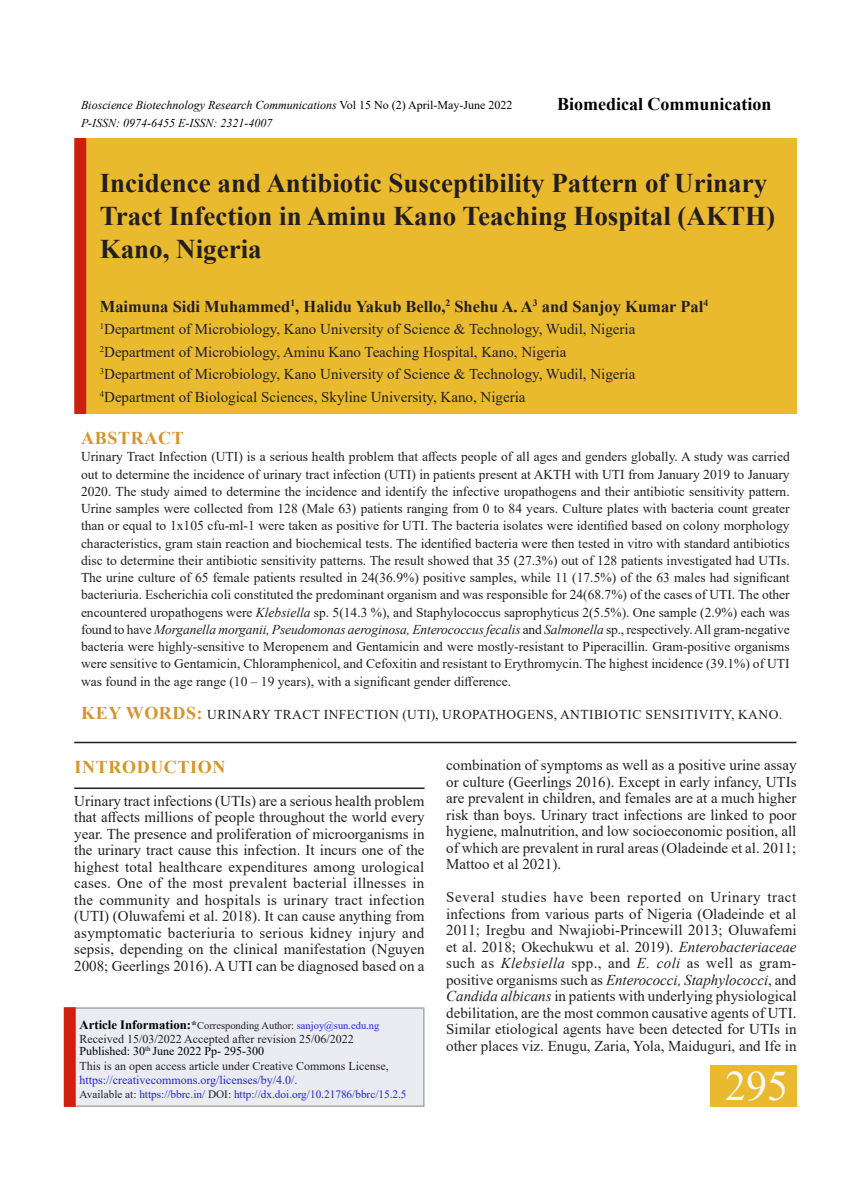
<style>
.page{position:relative;width:864px;height:1188px;background:#fff}
.page>*{position:absolute;margin:0;border:0;box-sizing:border-box;transform-origin:0 0}
.Body_text{font:42px "Times New Roman";color:#f6f6f7}
.Body_text-2{font:700 27px/33px "Times New Roman";color:#231f20}
.Body_text-3{font:700 18px "Times New Roman";color:#000}
.Body_text-4{font:700 18px "Times New Roman";letter-spacing:.035em;color:#d69429}
.Body_text-5{font:700 16.5px "Times New Roman";color:#231f20}
.Body_text-6{font:15px/16.5px "Times New Roman";color:#231f20;text-align:justify}
.Body_text-7{font:13.5px/17.2px "Times New Roman";color:#231f20;text-align:justify}
.Body_text-8{font:13.5px "Times New Roman";letter-spacing:.035em;color:#231f20}
.Body_text-9{font:12px/14.2px "Times New Roman";color:#231f20}
.Body_text-10{font:italic 12px "Times New Roman";color:#000}
.Body_text-11{font:italic 12px "Times New Roman";color:#00070a}
.Body_text-12{font:12px "Times New Roman";color:#000}
.Body_text-13{font:11.25px "Times New Roman";color:#2321e8}
.Body_text-14{font:10.5px "Times New Roman";color:#231f20}
.s1{font-style:normal}
.s2{font-style:italic}
.s3{font-weight:700;font-size:18px;color:#d69429}
.s4{font-weight:700;font-size:12.75px;color:#000}
.s5{font-weight:700;font-size:12px}
.s6{color:#2321e8}
.s7{color:#231f20}
</style>
<div class="page">
<hr style="left:74px;top:742px;width:722px;height:1px;background:#231f20">
<hr style="left:74px;top:788px;width:351px;height:1px;background:#231f20">
<div style="left:710px;top:1066px;width:86px;height:41px;background:#eaba2e"></div>
<div style="left:73px;top:1008px;width:350px;height:98px;background:#eaecf2"></div>
<hr style="left:423px;top:1007px;width:2px;height:99px;background:#a8aaad">
<hr style="left:73px;top:1007px;width:350px;height:2px;background:#a8aaad">
<hr style="left:73px;top:1106px;width:352px;height:1px;background:#a8aaad">
<div style="left:64px;top:1007px;width:12px;height:100px;background:#ce1f10"></div>
<div style="left:86px;top:138px;width:710px;height:276px;background:#eaba2e"></div>
<div style="left:74px;top:138px;width:12px;height:276px;background:#ce1f10"></div>
<p class="Body_text-10" style="left:81px;top:97px;width:433px">Bioscience Biotechnology Research Communications <span class="s1">Vol 15 No (2) April-May-June 2022</span></p>
<p class="Body_text-11" style="left:81px;top:115px;width:193px">P-ISSN: 0974-6455 E-ISSN: 2321-4007</p>
<p class="Body_text-3" style="left:557px;top:91px;width:216px">Biomedical Communication</p>
<p class="Body_text-2" style="left:100px;top:165px;width:677px">Incidence and Antibiotic Susceptibility Pattern of Urinary<br>Tract Infection in Aminu Kano Teaching Hospital (AKTH)<br>Kano, Nigeria</p>
<p class="Body_text-5" style="left:100px;top:294px;width:610px">Maimuna Sidi Muhammed<sup>1</sup>, Halidu Yakub Bello,<sup>2</sup> Shehu A. A<sup>3</sup> and Sanjoy Kumar Pal<sup>4</sup></p>
<p class="Body_text-6" style="left:100px;top:321px;width:537px"><sup>1</sup>Department of Microbiology, Kano University of Science &amp; Technology, Wudil, Nigeria</p>
<p class="Body_text-6" style="left:100px;top:343px;width:468px"><sup>2</sup>Department of Microbiology, Aminu Kano Teaching Hospital, Kano, Nigeria</p>
<p class="Body_text-6" style="left:100px;top:366px;width:537px"><sup>3</sup>Department of Microbiology, Kano University of Science &amp; Technology, Wudil, Nigeria</p>
<p class="Body_text-6" style="left:100px;top:388px;width:427px"><sup>4</sup>Department of Biological Sciences, Skyline University, Kano, Nigeria</p>
<p class="Body_text-4" style="left:81px;top:425px;width:104px">ABSTRACT</p>
<p class="Body_text-7" style="left:81px;top:448px;width:710px">Urinary Tract Infection (UTI) is a serious health problem that affects people of all ages and genders globally. A study was carried out to determine the incidence of urinary tract infection (UTI) in patients present at AKTH with UTI from January 2019 to January 2020. The study aimed to determine the incidence and identify the infective uropathogens and their antibiotic sensitivity pattern.<br>Urine samples were collected from 128 (Male 63) patients ranging from 0 to 84 years. Culture plates with bacteria count greater than or equal to 1x105 cfu-ml-1 were taken as positive for UTI. The bacteria isolates were identified based on colony morphology characteristics, gram stain reaction and biochemical tests. The identified bacteria were then tested in vitro with standard antibiotics disc to determine their antibiotic sensitivity patterns. The result showed that 35 (27.3%) out of 128 patients investigated had UTIs.<br>The urine culture of 65 female patients resulted in 24(36.9%) positive samples, while 11 (17.5%) of the 63 males had significant bacteriuria. Escherichia coli constituted the predominant organism and was responsible for 24(68.7%) of the cases of UTI. The other encountered uropathogens were <span class="s2">Klebsiella</span> sp. 5(14.3 %), and Staphylococcus saprophyticus 2(5.5%). One sample (2.9%) each was found to have <span class="s2">Morganella morganii, Pseudomonas aeroginosa, Enterococcus fecalis</span> and <span class="s2">Salmonella</span> sp., respectively. All gram-negative bacteria were highly-sensitive to Meropenem and Gentamicin and were mostly-resistant to Piperacillin. Gram-positive organisms were sensitive to Gentamicin, Chloramphenicol, and Cefoxitin and resistant to Erythromycin. The highest incidence (39.1%) of UTI was found in the age range (10 – 19 years), with a significant gender difference.</p>
<p class="Body_text-8" style="left:81px;top:705px;width:222px"><span class="s3">KEY WORDS:</span> Urinary Tract</p>
<p class="Body_text-7" style="left:324px;top:705px;width:33px">Infectio</p>
<p class="Body_text-7" style="left:389px;top:705px;width:84px">n (UTI), uropathoge</p>
<p class="Body_text-7" style="left:536px;top:705px;width:77px">ns, antibiotic</p>
<p class="Body_text-7" style="left:645px;top:705px;width:35px">sensiti</p>
<p class="Body_text-7" style="left:699px;top:705px;width:85px">vity, Kano .</p>
<p class="Body_text-4" style="left:75px;top:754px;width:152px">INTRODUCTION</p>
<p class="Body_text-6" style="left:74px;top:792px;width:352px">Urinary tract infections (UTIs) are a serious health problem that affects millions of people throughout the world every year. The presence and proliferation of microorganisms in the urinary tract cause this infection. It incurs one of the highest total healthcare expenditures among urological cases. One of the most prevalent bacterial illnesses in the community and hospitals is urinary tract infection (UTI) (Oluwafemi et al. 2018). It can cause anything from asymptomatic bacteriuria to serious kidney injury and sepsis, depending on the clinical manifestation (Nguyen 2008; Geerlings 2016). A UTI can be diagnosed based on a</p>
<p class="Body_text-6" style="left:446px;top:756px;width:352px">combination of symptoms as well as a positive urine assay or culture (Geerlings 2016). Except in early infancy, UTIs are prevalent in children, and females are at a much higher risk than boys. Urinary tract infections are linked to poor hygiene, malnutrition, and low socioeconomic position, all of which are prevalent in rural areas (Oladeinde et al. 2011; Mattoo et al 2021).</p>
<p class="Body_text-6" style="left:446px;top:888px;width:352px">Several studies have been reported on Urinary tract infections from various parts of Nigeria (Oladeinde et al 2011; Iregbu and Nwajiobi-Princewill 2013; Oluwafemi et al. 2018; Okechukwu et al. 2019). <span class="s2">Enterobacteriaceae </span>such as <span class="s2">Klebsiella</span> spp., and <span class="s2">E. coli</span> as well as gram&shy;positive organisms such as <span class="s2">Enterococci, Staphylococci</span>, and <span class="s2">Candida albicans</span> in patients with underlying physiological debilitation, are the most common causative agents of UTI.<br>Similar etiological agents have been detected for UTIs in other places viz. Enugu, Zaria, Yola, Maiduguri, and Ife in</p>
<p class="Body_text-14" style="left:80px;top:1018px;width:301px"><span class="s4">Article Information:</span><span class="s5">*</span>Corresponding Author: <span class="s6">sanjoy@sun.edu.ng</span></p>
<p class="Body_text-9" style="left:80px;top:1031px;width:276px">Received 15/03/2022 Accepted after revision 25/06/2022</p>
<p class="Body_text-12" style="left:80px;top:1043px;width:186px">Published: 30<sup>th</sup> June 2022 Pp- 295-300</p>
<p class="Body_text-9" style="left:80px;top:1058px;width:311px">This is an open access article under Creative Commons License, <span class="s6">https://creativecommons.org/licenses/by/4.0/.</span></p>
<p class="Body_text-13" style="left:80px;top:1086px;width:329px"><span class="s7">Available at:</span> https://bbrc.in/ <span class="s7">DOI:</span> http://dx.doi.org/10.21786/bbrc/15.2.5</p>
<p class="Body_text" style="left:725px;top:1056px;width:64px">295</p>
</div>
